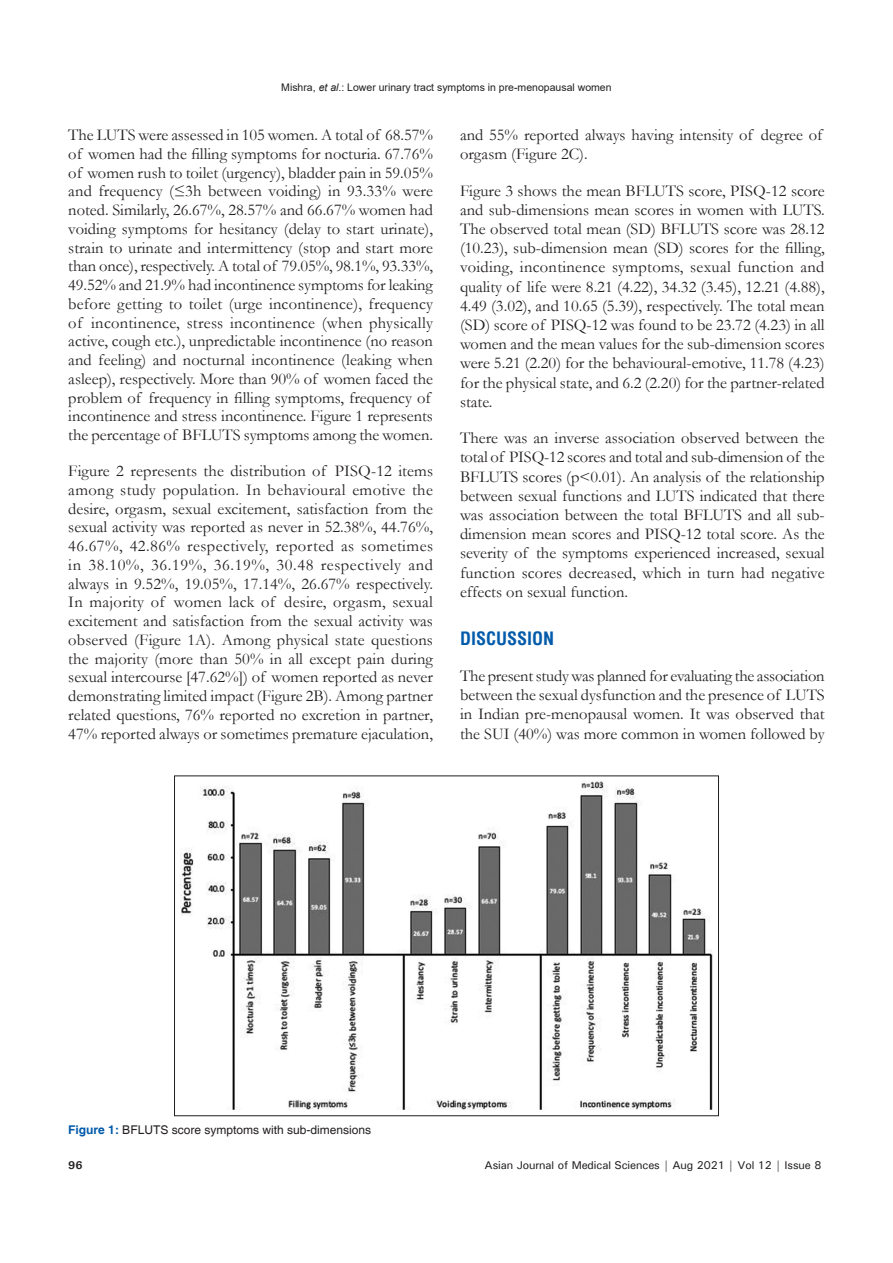
<style>
.page{position:relative;width:893px;height:1263px;background:#fff}
.page>*{position:absolute;margin:0;border:0;box-sizing:border-box;transform-origin:0 0}
.t1{font:700 condensed 18px "Helvetica";color:#015aaa}
.TX{font:16.5px/18.8px "Garamond";color:#231f20;text-align:justify}
.FGC{font:12px "Helvetica";color:#231f20}
.t2{font:500 11.25px "Univers";letter-spacing:-.01em;color:#231f20}
.t3{font:700 11.25px "Univers";color:#231f20}
.t4{font:10.5px "Arial";color:#231f20}
.s1{font-style:italic}
.s2{font-weight:700;color:#015aaa}
</style>
<div class="page">
<img style="left:180px;top:781px;width:533px;height:329px">
<p class="t4" style="left:281px;top:80px;width:332px">Mishra, <span class="s1">et al</span>.: Lower urinary tract symptoms in pre-menopausal women</p>
<p class="TX" style="left:68px;top:125px;width:366px;text-align:left">The LUTS were assessed in 105 women. A total of 68.57% of women had the filling symptoms for nocturia. 67.76% of women rush to toilet (urgency), bladder pain in 59.05% and frequency (≤3h between voiding) in 93.33% were noted. Similarly, 26.67%, 28.57% and 66.67% women had voiding symptoms for hesitancy (delay to start urinate), strain to urinate and intermittency (stop and start more than once), respectively. A total of 79.05%, 98.1%, 93.33%, 49.52% and 21.9% had incontinence symptoms for leaking before getting to toilet (urge incontinence), frequency of incontinence, stress incontinence (when physically active, cough etc.), unpredictable incontinence (no reason and feeling) and nocturnal incontinence (leaking when asleep), respectively. More than 90% of women faced the problem of frequency in filling symptoms, frequency of incontinence and stress incontinence. Figure 1 represents the percentage of BFLUTS symptoms among the women.</p>
<p class="TX" style="left:68px;top:461px;width:366px">Figure 2 represents the distribution of PISQ-12 items among study population. In behavioural emotive the desire, orgasm, sexual excitement, satisfaction from the sexual activity was reported as never in 52.38%, 44.76%, 46.67%, 42.86% respectively, reported as sometimes in 38.10%, 36.19%, 36.19%, 30.48 respectively and always in 9.52%, 19.05%, 17.14%, 26.67% respectively.<br>In majority of women lack of desire, orgasm, sexual excitement and satisfaction from the sexual activity was observed (Figure 1A). Among physical state questions the majority (more than 50% in all except pain during sexual intercourse [47.62%]) of women reported as never demonstrating limited impact (Figure 2B). Among partner related questions, 76% reported no excretion in partner, 47% reported always or sometimes premature ejaculation,</p>
<p class="TX" style="left:460px;top:125px;width:364px;line-height:19.2px">and 55% reported always having intensity of degree of orgasm (Figure 2C).</p>
<p class="TX" style="left:460px;top:180px;width:366px;line-height:19.2px">Figure 3 shows the mean BFLUTS score, PISQ-12 score and sub-dimensions mean scores in women with LUTS.<br>The observed total mean (SD) BFLUTS score was 28.12 (10.23), sub-dimension mean (SD) scores for the filling, voiding, incontinence symptoms, sexual function and quality of life were 8.21 (4.22), 34.32 (3.45), 12.21 (4.88), 4.49 (3.02), and 10.65 (5.39), respectively. The total mean (SD) score of PISQ-12 was found to be 23.72 (4.23) in all women and the mean values for the sub-dimension scores were 5.21 (2.20) for the behavioural-emotive, 11.78 (4.23) for the physical state, and 6.2 (2.20) for the partner-related state.</p>
<p class="TX" style="left:460px;top:428px;width:366px;line-height:19.2px">There was an inverse association observed between the total of PISQ-12 scores and total and sub-dimension of the BFLUTS scores (p&lt;0.01). An analysis of the relationship between sexual functions and LUTS indicated that there was association between the total BFLUTS and all sub&shy;dimension mean scores and PISQ-12 total score. As the severity of the symptoms experienced increased, sexual function scores decreased, which in turn had negative effects on sexual function.</p>
<h1 class="t1" style="left:460px;top:626px;width:96px">DISCUSSION</h1>
<p class="TX" style="left:460px;top:666px;width:366px;line-height:19.2px">The present study was planned for evaluating the association between the sexual dysfunction and the presence of LUTS in Indian pre-menopausal women. It was observed that the SUI (40%) was more common in women followed by</p>
<p class="FGC" style="left:68px;top:1122px;width:304px"><span class="s2">Figure 1:</span> BFLUTS score symptoms with sub-dimensions</p>
<p class="t3" style="left:68px;top:1157px;width:16px">96</p>
<p class="t2" style="left:485px;top:1157px;width:338px">Asian Journal of Medical Sciences | Aug 2021 | Vol 12 | Issue 8</p>
</div>
